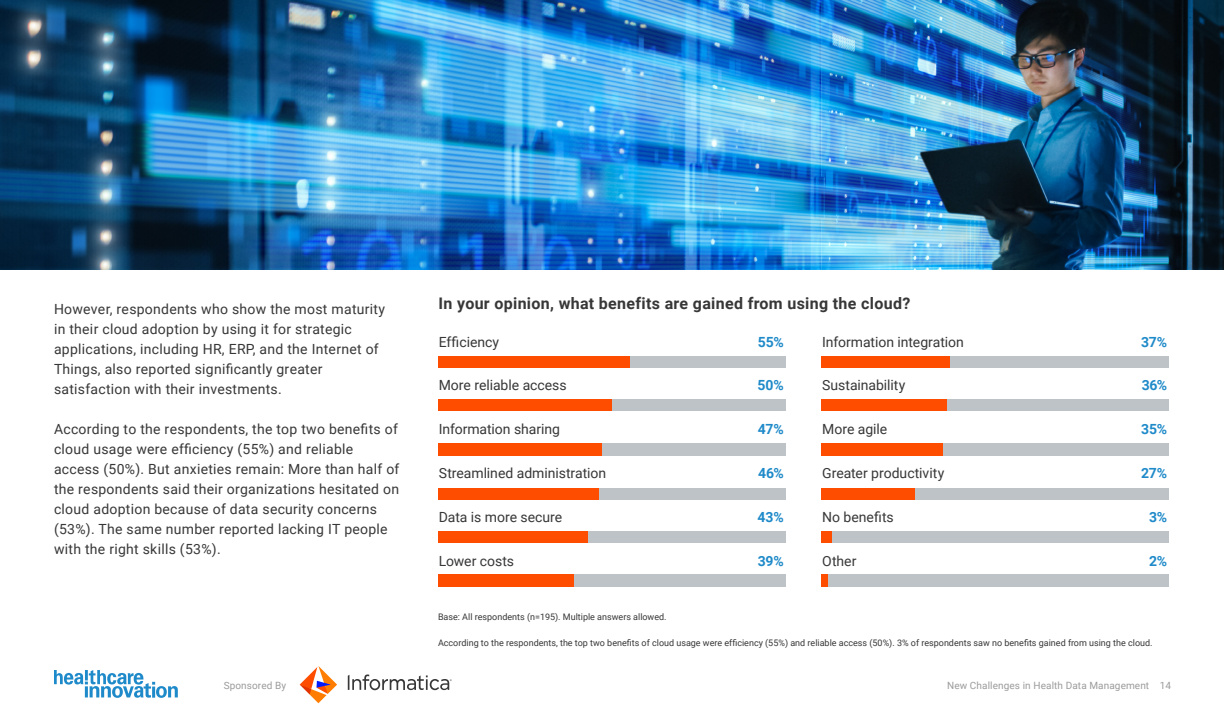
<style>
.page{position:relative;width:1224px;height:720px;background:#fff}
.page>*{position:absolute;margin:0;border:0;box-sizing:border-box;transform-origin:0 0}
.t1{font:700 16px "Roboto";letter-spacing:.02em;color:#373737}
.t2{font:14px/20px "Roboto";letter-spacing:.02em;color:#373737}
.t3{font:14px "Roboto";letter-spacing:-.005em;color:#373737}
.t4{font:14px "Roboto";color:#373737}
.t5{font:700 14px "Roboto";letter-spacing:-.015em;color:#1f8ac9}
.t6{font:10px "Roboto";letter-spacing:.01em;color:#9b9b9b}
.t7{font:9px "Roboto";color:#373737}
</style>
<div class="page">
<svg style="left:300px;top:666px;width:37px;height:37px"></svg>
<svg style="left:348px;top:674px;width:104px;height:16px"></svg>
<svg style="left:54px;top:670px;width:124px;height:28px"></svg>
<div style="left:438px;top:443px;width:348px;height:13px;background:#bec3c7"></div>
<div style="left:821px;top:443px;width:348px;height:13px;background:#bec3c7"></div>
<div style="left:438px;top:575px;width:348px;height:12px;background:#bec3c7"></div>
<div style="left:821px;top:575px;width:348px;height:12px;background:#bec3c7"></div>
<div style="left:438px;top:489px;width:348px;height:11px;background:#bec3c7"></div>
<div style="left:821px;top:489px;width:348px;height:11px;background:#bec3c7"></div>
<div style="left:438px;top:532px;width:348px;height:11px;background:#bec3c7"></div>
<div style="left:821px;top:532px;width:348px;height:11px;background:#bec3c7"></div>
<div style="left:438px;top:356px;width:348px;height:12px;background:#bec3c7"></div>
<div style="left:821px;top:356px;width:348px;height:12px;background:#bec3c7"></div>
<div style="left:438px;top:399px;width:348px;height:12px;background:#bec3c7"></div>
<div style="left:821px;top:399px;width:348px;height:12px;background:#bec3c7"></div>
<div style="left:438px;top:443px;width:164px;height:13px;background:#ff4d00"></div>
<div style="left:438px;top:575px;width:136px;height:12px;background:#ff4d00"></div>
<div style="left:438px;top:489px;width:160px;height:11px;background:#ff4d00"></div>
<div style="left:438px;top:532px;width:150px;height:11px;background:#ff4d00"></div>
<div style="left:438px;top:356px;width:191px;height:12px;background:#ff4d00"></div>
<div style="left:438px;top:399px;width:174px;height:12px;background:#ff4d00"></div>
<div style="left:821px;top:443px;width:122px;height:13px;background:#ff4d00"></div>
<div style="left:821px;top:575px;width:7px;height:12px;background:#ff4d00"></div>
<div style="left:821px;top:489px;width:94px;height:11px;background:#ff4d00"></div>
<div style="left:821px;top:532px;width:11px;height:11px;background:#ff4d00"></div>
<div style="left:821px;top:356px;width:129px;height:12px;background:#ff4d00"></div>
<div style="left:821px;top:399px;width:126px;height:12px;background:#ff4d00"></div>
<img style="left:0;top:0;width:1224px;height:269px">
<p class="t2" style="left:54px;top:299px;width:333px">However, respondents who show the most maturity in their cloud adoption by using it for strategic applications, including HR, ERP, and the Internet of Things, also reported significantly greater satisfaction with their investments.</p>
<p class="t2" style="left:54px;top:419px;width:347px">According to the respondents, the top two benefits of cloud usage were efficiency (55%) and reliable access (50%). But anxieties remain: More than half of the respondents said their organizations hesitated on cloud adoption because of data security concerns (53%). The same number reported lacking IT people with the right skills (53%).</p>
<p class="t1" style="left:439px;top:292px;width:473px">In your opinion, what benefits are gained from using the cloud?</p>
<p class="t4" style="left:439px;top:332px;width:62px">Efficiency</p>
<p class="t5" style="left:758px;top:332px;width:27px">55%</p>
<p class="t3" style="left:822px;top:332px;width:143px">Information integration</p>
<p class="t5" style="left:1141px;top:332px;width:28px">37%</p>
<p class="t3" style="left:439px;top:375px;width:129px">More reliable access</p>
<p class="t5" style="left:758px;top:375px;width:28px">50%</p>
<p class="t3" style="left:822px;top:375px;width:85px">Sustainability</p>
<p class="t5" style="left:1142px;top:375px;width:27px">36%</p>
<p class="t3" style="left:439px;top:420px;width:123px">Information sharing</p>
<p class="t5" style="left:758px;top:420px;width:27px">47%</p>
<p class="t3" style="left:822px;top:420px;width:67px">More agile</p>
<p class="t5" style="left:1141px;top:420px;width:27px">35%</p>
<p class="t3" style="left:439px;top:464px;width:169px">Streamlined administration</p>
<p class="t5" style="left:758px;top:464px;width:27px">46%</p>
<p class="t4" style="left:822px;top:464px;width:124px">Greater productivity</p>
<p class="t5" style="left:1141px;top:464px;width:28px">27%</p>
<p class="t3" style="left:439px;top:508px;width:125px">Data is more secure</p>
<p class="t5" style="left:758px;top:508px;width:28px">43%</p>
<p class="t4" style="left:822px;top:508px;width:73px">No benefits</p>
<p class="t5" style="left:1149px;top:508px;width:20px">3%</p>
<p class="t3" style="left:439px;top:551px;width:77px">Lower costs</p>
<p class="t5" style="left:758px;top:551px;width:27px">39%</p>
<p class="t2" style="left:822px;top:550px;width:36px">Other</p>
<p class="t5" style="left:1149px;top:551px;width:20px">2%</p>
<p class="t7" style="left:438px;top:610px;width:230px">Base: All respondents (n=195). Multiple answers allowed.</p>
<p class="t7" style="left:438px;top:636px;width:716px">According to the respondents, the top two benefits of cloud usage were efficiency (55%) and reliable access (50%). 3% of respondents saw no benefits gained from using the cloud.</p>
<p class="t6" style="left:224px;top:678px;width:64px">Sponsored By</p>
<p class="t6" style="left:947px;top:678px;width:225px">New Challenges in Health Data Management 14</p>
</div>
